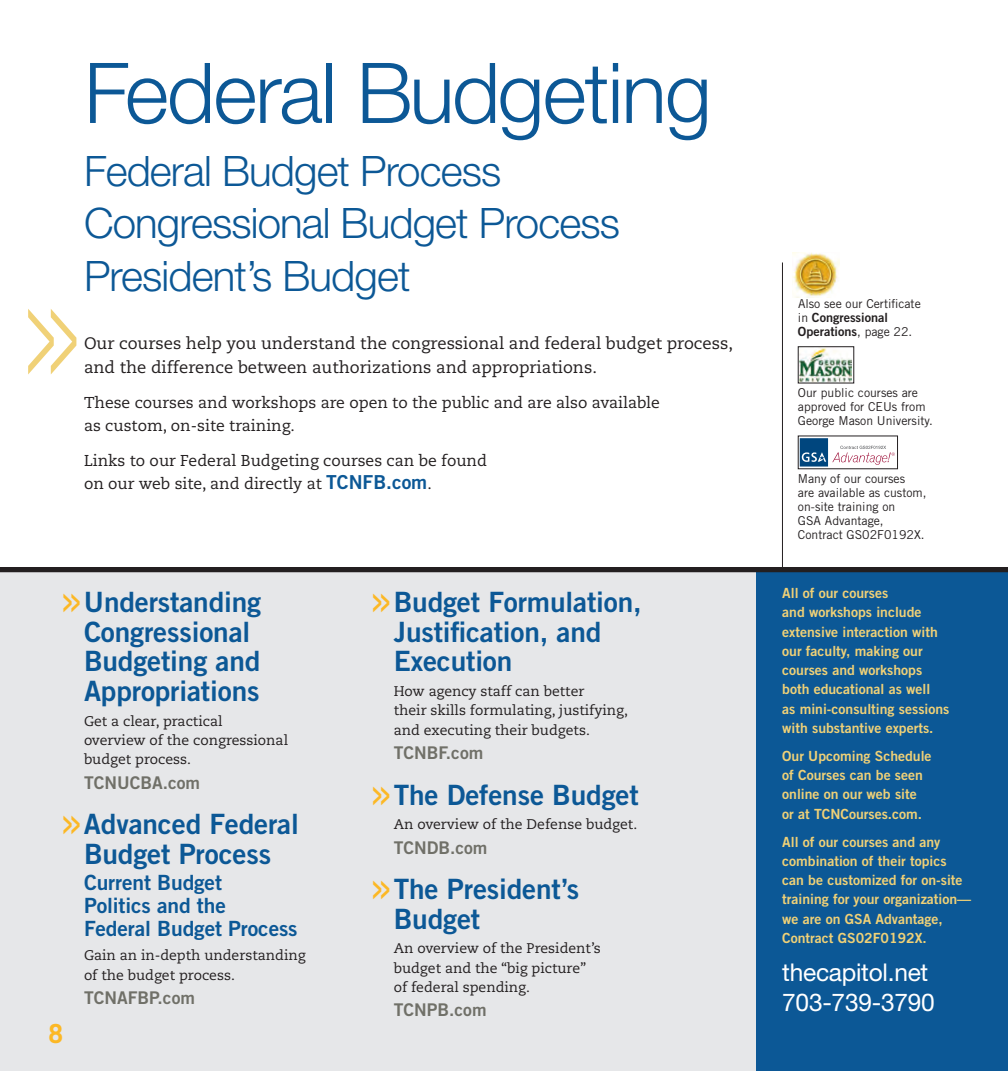
<style>
.page{position:relative;width:1008px;height:1071px;background:#fff}
.page>*{position:absolute;margin:0;border:0;box-sizing:border-box;transform-origin:0 0}
.t1{font:126px "Helvetica Neue LT Std";color:#f0d177;scale:.4 1}
._1-CourseCategory{font:300 84px "Helvetica Neue LT Std";letter-spacing:-.02em;color:#0c5896}
._1-CourseCategory-2{font:300 42px "Helvetica Neue LT Std";letter-spacing:-.02em;color:#0c5896}
._3-CourseName{font:28px/29.8px "Trade Gothic LT Std Bd 2";letter-spacing:-.005em;color:#0c5896}
.t2{font:700 26.25px "Trade Gothic LT Std";color:#fcb825}
.t3{font:24.5px "Helvetica Neue LT Std";letter-spacing:-.01em;color:#fff}
._4-CourseSubhead{font:21px/22.8px "Trade Gothic LT Std Bd 2";letter-spacing:-.005em;color:#0c5896}
._6-CourseUrl{font:17.5px "Trade Gothic LT Std Bd 2";color:#707068}
._2-CategoryText{font:16.62px/24.5px "Caecilia LT Std";color:#231f20}
._2-CategoryText-2{font:15.75px/22.8px "Caecilia LT Std";color:#231f20}
.t4{font:14px/19.2px "Trade Gothic LT Std Bd 2";color:#f0d177}
._5-CourseDescription{font:14px/19.2px "Caecilia LT Std";color:#231f20}
._3-CategorySmallText{font:12.6px/14px "Trade Gothic LT Std Bd 2";color:#231f20}
._3-CategorySmallText-2{font:12.25px/14px "Trade Gothic LT Std";color:#231f20}
.s1{font-family:"Trade Gothic LT Std Bd 2";font-size:19.25px;color:#0c5896}
.s2{font-family:"Trade Gothic LT Std";font-weight:700;font-size:33.25px;color:#fcb825}
.s3{font-family:"Trade Gothic LT Std";font-size:12.25px}
</style>
<div class="page">
<div style="left:0;top:567px;width:1008px;height:504px;background:#e6e7e9"></div>
<div style="left:756px;top:567px;width:252px;height:504px;background:#0c5896"></div>
<img style="left:800px;top:348px;width:51px;height:33px">
<div style="left:798px;top:346px;width:56px;height:37px;border:1px solid #231f20"></div>
<svg style="left:800px;top:438px;width:95px;height:29px"></svg>
<img style="left:793px;top:252px;width:47px;height:46px">
<hr style="left:782px;top:262px;width:1px;height:305px;background:#231f20">
<div style="left:0;top:567px;width:1008px;height:5px;background:#231f20"></div>
<p class="_1-CourseCategory" style="left:84px;top:42px;width:629px">Federal Budgeting</p>
<p class="_1-CourseCategory-2" style="left:84px;top:145px;width:419px">Federal Budget Process</p>
<p class="_1-CourseCategory-2" style="left:84px;top:198px;width:537px">Congressional Budget Process</p>
<p class="_1-CourseCategory-2" style="left:84px;top:250px;width:328px">President’s Budget</p>
<p class="_2-CategoryText" style="left:84px;top:331px;width:651px">Our courses help you understand the congressional and federal budget process, and the difference between authorizations and appropriations.</p>
<p class="_2-CategoryText-2" style="left:84px;top:392px;width:577px">These courses and workshops are open to the public and are also available as custom, on-site training.</p>
<p class="_2-CategoryText-2" style="left:84px;top:449px;width:405px">Links to our Federal Budgeting courses can be found on our web site, and directly at <span class="s1">TCNFB.com</span>.</p>
<p class="t1" style="left:26px;top:254px;width:134px">&gt;&gt;</p>
<p class="_3-CourseName" style="left:84px;top:587px;width:179px;text-indent:-21px"><span class="s2">&gt;&gt;</span> Understanding<br>Congressional<br>Budgeting and<br>Appropriations</p>
<p class="_5-CourseDescription" style="left:84px;top:712px;width:206px">Get a clear, practical<br>overview of the congressional budget process.</p>
<p class="_6-CourseUrl" style="left:84px;top:772px;width:118px">TCNUCBA.com</p>
<p class="_3-CourseName" style="left:63px;top:809px;width:237px;text-align:center"><span class="s2">&gt;&gt;</span> Advanced Federal<br>Budget Process</p>
<p class="_4-CourseSubhead" style="left:84px;top:871px;width:215px">Current Budget<br>Politics and the<br>Federal Budget Process</p>
<p class="_5-CourseDescription" style="left:84px;top:946px;width:223px">Gain an in-depth understanding of the budget process.</p>
<p class="_6-CourseUrl" style="left:84px;top:987px;width:113px">TCNAFBP.com</p>
<p class="t2" style="left:48px;top:1017px;width:16px">8</p>
<p class="_3-CourseName" style="left:394px;top:587px;width:249px;text-indent:-21px"><span class="s2">&gt;&gt;</span> Budget Formulation,<br>Justification, and<br>Execution</p>
<p class="_5-CourseDescription" style="left:394px;top:682px;width:236px">How agency staff can better<br>their skills formulating, justifying, and executing their budgets.</p>
<p class="_6-CourseUrl" style="left:394px;top:742px;width:91px">TCNBF.com</p>
<p class="_3-CourseName" style="left:373px;top:779px;width:267px"><span class="s2">&gt;&gt;</span> The Defense Budget</p>
<p class="_5-CourseDescription" style="left:394px;top:815px;width:245px">An overview of the Defense budget.</p>
<p class="_6-CourseUrl" style="left:394px;top:836px;width:95px">TCNDB.com</p>
<p class="_3-CourseName" style="left:394px;top:874px;width:187px;text-indent:-21px"><span class="s2">&gt;&gt;</span> The President’s<br>Budget</p>
<p class="_5-CourseDescription" style="left:394px;top:939px;width:209px">An overview of the President’s budget and the “big picture” of federal spending.</p>
<p class="_6-CourseUrl" style="left:394px;top:999px;width:94px">TCNPB.com</p>
<p class="_3-CategorySmallText-2" style="left:798px;top:297px;width:124px">Also see our Certificate</p>
<p class="_3-CategorySmallText" style="left:798px;top:310px;width:116px"><span class="s3">in</span> Congressional<br>Operations<span class="s3">, page 22.</span></p>
<p class="_3-CategorySmallText-2" style="left:798px;top:386px;width:122px">Our public courses are</p>
<p class="_3-CategorySmallText-2" style="left:798px;top:400px;width:129px">approved for CEUs from</p>
<p class="_3-CategorySmallText-2" style="left:798px;top:414px;width:136px">George Mason University.</p>
<p class="_3-CategorySmallText-2" style="left:798px;top:472px;width:130px">Many of our courses<br>are available as custom, on-site training on<br>GSA Advantage,<br>Contract GS02F0192X.</p>
<p class="t4" style="left:782px;top:583px;width:169px">All of our courses<br>and workshops include extensive interaction with our faculty, making our courses and workshops both educational as well<br>as mini-consulting sessions with substantive experts.</p>
<p class="t4" style="left:782px;top:746px;width:151px">Our Upcoming Schedule of Courses can be seen online on our web site or at TCNCourses.com.</p>
<p class="t4" style="left:782px;top:832px;width:190px">All of our courses and any combination of their topics can be customized for on-site training for your organization— we are on GSA Advantage,<br>Contract GS02F0192X.</p>
<p class="t3" style="left:782px;top:958px;width:148px">thecapitol.net</p>
<p class="t3" style="left:782px;top:988px;width:154px">703-739-3790</p>
</div>
